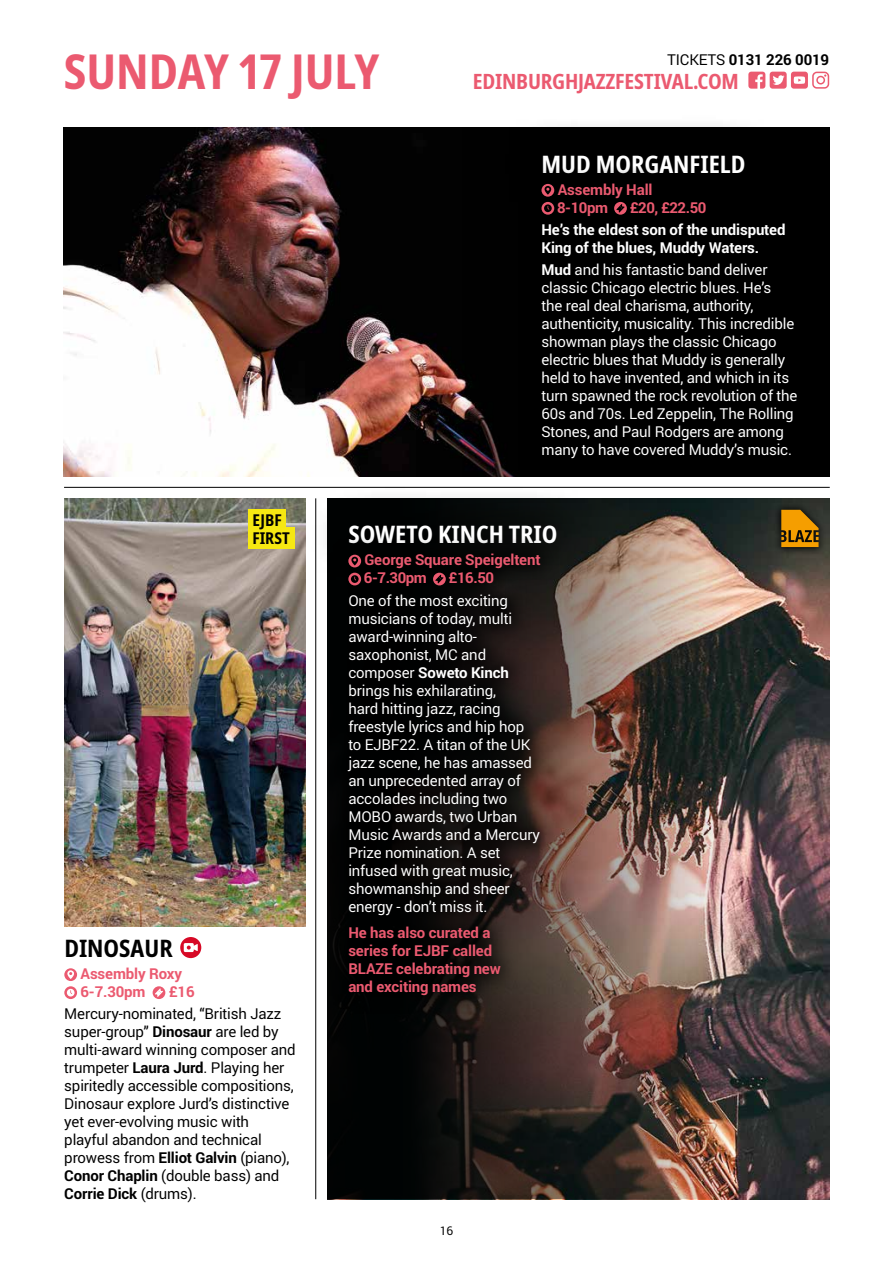
<style>
.page{position:relative;width:893px;height:1263px;background:#fff}
.page>*{position:absolute;margin:0;border:0;box-sizing:border-box;transform-origin:0 0}
.t1{font:700 condensed 48px "Noto Sans";color:#eb5a70}
.t2{font:700 condensed 24px "Noto Sans";color:#fff}
.t3{font:700 condensed 24px "Noto Sans";color:#000}
.t4{font:700 condensed 21px "Noto Sans";letter-spacing:-.01em;color:#eb5a70}
.t5{font:700 condensed 16.2px/18.3px "Noto Sans";color:#000}
.t6{font:15px/18px "Roboto";letter-spacing:-.01em;color:#fff}
.t7{font:15px/18px "Roboto";letter-spacing:-.01em;color:#000}
.t8{font:700 15px/18px "Roboto";letter-spacing:-.01em;color:#eb5a70}
.t9{font:700 15px/18px "Roboto";letter-spacing:-.01em;color:#fff}
.t10{font:700 15px "Roboto";letter-spacing:-.01em;color:#000}
.t11{font:12px "Roboto";color:#000}
.s1{font-weight:400}
.s2{font-weight:700}
</style>
<div class="page">
<img style="left:749px;top:498px;width:80px;height:701px">
<img style="left:327px;top:498px;width:422px;height:701px">
<svg style="left:748px;top:72px;width:39px;height:17px"></svg>
<svg style="left:812px;top:72px;width:17px;height:17px"></svg>
<div style="left:791px;top:72px;width:17px;height:17px;background:#eb5a70;border-radius:3px"></div>
<svg style="left:794px;top:76px;width:11px;height:8px"></svg>
<div style="left:782px;top:128px;width:47px;height:348px;background:#000"></div>
<img style="left:64px;top:498px;width:241px;height:429px">
<hr style="left:64px;top:487px;width:766px;height:1px;background:#000">
<hr style="left:315px;top:498px;width:1px;height:701px;background:#000">
<div style="left:311px;top:486px;width:283px;height:97px;background:#000;opacity:.75"></div>
<svg style="left:329px;top:535px;width:230px;height:479px;background:#110d0c"></svg>
<svg style="left:348px;top:555px;width:13px;height:12px"></svg>
<svg style="left:351px;top:556px;width:7px;height:9px"></svg>
<svg style="left:348px;top:573px;width:13px;height:12px"></svg>
<svg style="left:351px;top:575px;width:8px;height:8px"></svg>
<svg style="left:433px;top:573px;width:13px;height:12px"></svg>
<svg style="left:435px;top:575px;width:9px;height:8px"></svg>
<svg style="left:64px;top:968px;width:13px;height:13px"></svg>
<svg style="left:67px;top:970px;width:7px;height:9px"></svg>
<svg style="left:64px;top:986px;width:13px;height:13px"></svg>
<svg style="left:67px;top:989px;width:8px;height:7px"></svg>
<svg style="left:153px;top:986px;width:12px;height:13px"></svg>
<svg style="left:155px;top:988px;width:8px;height:9px"></svg>
<img style="left:64px;top:128px;width:458px;height:348px">
<div style="left:248px;top:510px;width:38px;height:21px;background:#f6e812"></div>
<div style="left:248px;top:527px;width:47px;height:21px;background:#f6e812"></div>
<svg style="left:773px;top:501px;width:53px;height:54px"></svg>
<svg style="left:781px;top:510px;width:38px;height:37px"></svg>
<div style="left:504px;top:116px;width:278px;height:96px;background:#000;opacity:.75"></div>
<div style="left:522px;top:164px;width:294px;height:312px;background:#000"></div>
<svg style="left:541px;top:184px;width:13px;height:13px"></svg>
<svg style="left:544px;top:186px;width:7px;height:9px"></svg>
<svg style="left:541px;top:202px;width:13px;height:13px"></svg>
<svg style="left:544px;top:204px;width:8px;height:8px"></svg>
<svg style="left:614px;top:202px;width:13px;height:13px"></svg>
<svg style="left:616px;top:204px;width:9px;height:9px"></svg>
<div style="left:180px;top:937px;width:21px;height:21px;background:#d70926;border-radius:50%"></div>
<svg style="left:184px;top:943px;width:14px;height:9px"></svg>
<h1 class="t1" style="left:64px;top:37px;width:317px">SUNDAY 17 JULY</h1>
<p class="t10" style="left:667px;top:49px;width:164px"><span class="s1">TICKETS</span> 0131 226 0019</p>
<h3 class="t4" style="left:473px;top:66px;width:267px">EDINBURGHJAZZFESTIVAL.COM</h3>
<h2 class="t2" style="left:541px;top:147px;width:205px">MUD MORGANFIELD</h2>
<p class="t8" style="left:557px;top:180px;width:97px">Assembly Hall<br>8-10pm</p>
<p class="t8" style="left:630px;top:198px;width:78px">£20, £22.50</p>
<p class="t9" style="left:541px;top:220px;width:245px">He’s the eldest son of the undisputed<br>King of the blues, Muddy Waters.</p>
<p class="t6" style="left:541px;top:260px;width:257px"><span class="s2">Mud</span> and his fantastic band deliver classic Chicago electric blues. He’s<br>the real deal charisma, authority, authenticity, musicality. This incredible showman plays the classic Chicago electric blues that Muddy is generally held to have invented, and which in its turn spawned the rock revolution of the 60s and 70s. Led Zeppelin, The Rolling Stones, and Paul Rodgers are among many to have covered Muddy’s music.</p>
<p class="t5" style="left:252px;top:511px;width:39px">EJBF<br>FIRST</p>
<h2 class="t3" style="left:64px;top:931px;width:110px">DINOSAUR</h2>
<p class="t8" style="left:81px;top:964px;width:103px">Assembly Roxy<br>6-7.30pm</p>
<p class="t8" style="left:169px;top:982px;width:27px">£16</p>
<p class="t7" style="left:64px;top:1004px;width:233px">Mercury-nominated, “British Jazz super-group” <span class="s2">Dinosaur</span> are led by multi-award winning composer and trumpeter <span class="s2">Laura Jurd</span>. Playing her spiritedly accessible compositions, Dinosaur explore Jurd’s distinctive yet ever-evolving music with playful abandon and technical prowess from <span class="s2">Elliot Galvin</span> (piano), <span class="s2">Conor Chaplin</span> (double bass) and <span class="s2">Corrie Dick</span> (drums).</p>
<h2 class="t2" style="left:348px;top:517px;width:211px">SOWETO KINCH TRIO</h2>
<p class="t8" style="left:364px;top:550px;width:178px">George Square Speigeltent<br>6-7.30pm</p>
<p class="t8" style="left:449px;top:568px;width:47px">£16.50</p>
<p class="t6" style="left:348px;top:591px;width:193px">One of the most exciting musicians of today, multi award-winning alto&shy;saxophonist, MC and composer <span class="s2">Soweto Kinch </span>brings his exhilarating,<br>hard hitting jazz, racing freestyle lyrics and hip hop to EJBF22. A titan of the UK jazz scene, he has amassed an unprecedented array of accolades including two<br>MOBO awards, two Urban<br>Music Awards and a Mercury<br>Prize nomination. A set infused with great music, showmanship and sheer energy - don’t miss it.</p>
<p class="t8" style="left:348px;top:923px;width:154px">He has also curated a series for EJBF called<br>BLAZE celebrating new and exciting names</p>
<p class="t11" style="left:440px;top:1222px;width:15px">16</p>
</div>
